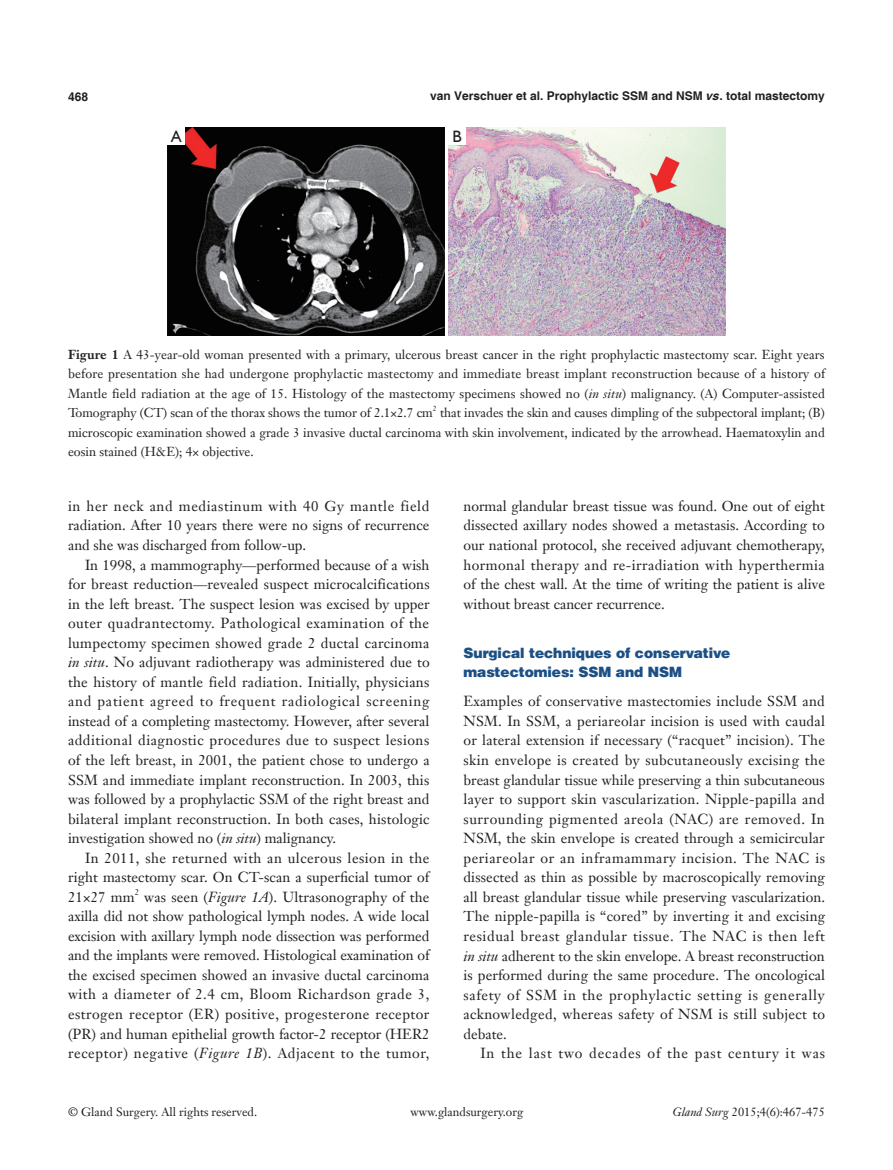
<style>
.page{position:relative;width:893px;height:1170px;background:#fff}
.page>*{position:absolute;margin:0;border:0;box-sizing:border-box;transform-origin:0 0}
.t1{font:16.5px "Humanist 521 BT";color:#231f20}
.t2{font:14.25px/19.5px "Janson Text LT";letter-spacing:.005em;color:#231f20;text-align:justify}
.t3{font:900 14.25px/19.5px "Helvetica";color:#1c5085}
.t4{font:14.25px "Janson Text LT";letter-spacing:.06em;color:#231f20}
.t5{font:12.75px/19.5px "Janson Text LT";color:#231f20;text-align:justify}
.t6{font:12px "Janson Text LT";color:#231f20}
.t7{font:700 12px "Helvetica";color:#231f20}
.t8{font:8.25px "Janson Text LT";color:#231f20}
.t9{font:7.5px "Janson Text LT";color:#231f20}
.s1{font-style:italic}
.s2{font-weight:700}
</style>
<div class="page">
<img style="left:168px;top:128px;width:276px;height:207px">
<img style="left:449px;top:128px;width:276px;height:207px">
<div style="left:168px;top:128px;width:17px;height:17px;background:#fff"></div>
<div style="left:449px;top:128px;width:17px;height:17px;background:#fff"></div>
<p class="t7" style="left:68px;top:89px;width:22px">468</p>
<p class="t7" style="left:430px;top:88px;width:396px">van Verschuer et al. Prophylactic SSM and NSM <span class="s1">vs</span>. total mastectomy</p>
<p class="t1" style="left:171px;top:126px;width:12px">A</p>
<p class="t1" style="left:452px;top:126px;width:11px">B</p>
<p class="t5" style="left:68px;top:344px;width:759px"><span class="s2">Figure 1</span> A 43-year-old woman presented with a primary, ulcerous breast cancer in the right prophylactic mastectomy scar. Eight years before presentation she had undergone prophylactic mastectomy and immediate breast implant reconstruction because of a history of Mantle field radiation at the age of 15. Histology of the mastectomy specimens showed no (<span class="s1">in situ</span>) malignancy. (A) Computer-assisted Tomography (CT) scan of the thorax shows the tumor of 2.1×2.7 cm</p>
<p class="t9" style="left:433px;top:404px;width:5px">2</p>
<p class="t5" style="left:68px;top:403px;width:758px;text-indent:372px">that invades the skin and causes dimpling of the subpectoral implant; (B) microscopic examination showed a grade 3 invasive ductal carcinoma with skin involvement, indicated by the arrowhead. Haematoxylin and eosin stained (H&amp;E); 4× objective.</p>
<p class="t2" style="left:68px;top:496px;width:363px">in her neck and mediastinum with 40 Gy mantle field radiation. After 10 years there were no signs of recurrence and she was discharged from follow-up.</p>
<p class="t2" style="left:68px;top:554px;width:363px;text-indent:17px">In 1998, a mammography—performed because of a wish for breast reduction—revealed suspect microcalcifications in the left breast. The suspect lesion was excised by upper outer quadrantectomy. Pathological examination of the lumpectomy specimen showed grade 2 ductal carcinoma <span class="s1">in situ</span>. No adjuvant radiotherapy was administered due to the history of mantle field radiation. Initially, physicians and patient agreed to frequent radiological screening instead of a completing mastectomy. However, after several additional diagnostic procedures due to suspect lesions of the left breast, in 2001, the patient chose to undergo a SSM and immediate implant reconstruction. In 2003, this was followed by a prophylactic SSM of the right breast and bilateral implant reconstruction. In both cases, histologic investigation showed no (<span class="s1">in situ</span>) malignancy.</p>
<p class="t2" style="left:68px;top:847px;width:363px;text-indent:17px">In 2011, she returned with an ulcerous lesion in the right mastectomy scar. On CT-scan a superficial tumor of 21×27 mm</p>
<p class="t8" style="left:135px;top:886px;width:6px">2</p>
<p class="t2" style="left:68px;top:886px;width:363px;text-indent:76px">was seen (<span class="s1">Figure 1A</span>). Ultrasonography of the axilla did not show pathological lymph nodes. A wide local excision with axillary lymph node dissection was performed and the implants were removed. Histological examination of the excised specimen showed an invasive ductal carcinoma with a diameter of 2.4 cm, Bloom Richardson grade 3, estrogen receptor (ER) positive, progesterone receptor (PR) and human epithelial growth factor-2 receptor (HER2 receptor) negative (<span class="s1">Figure 1B</span>). Adjacent to the tumor,</p>
<p class="t2" style="left:463px;top:496px;width:363px">normal glandular breast tissue was found. One out of eight dissected axillary nodes showed a metastasis. According to our national protocol, she received adjuvant chemotherapy, hormonal therapy and re-irradiation with hyperthermia of the chest wall. At the time of writing the patient is alive without breast cancer recurrence.</p>
<p class="t3" style="left:463px;top:642px;width:268px">Surgical techniques of conservative mastectomies: SSM and NSM</p>
<p class="t2" style="left:463px;top:691px;width:363px">Examples of conservative mastectomies include SSM and NSM. In SSM, a periareolar incision is used with caudal or lateral extension if necessary (“racquet” incision). The skin envelope is created by subcutaneously excising the breast glandular tissue while preserving a thin subcutaneous layer to support skin vascularization. Nipple-papilla and surrounding pigmented areola (NAC) are removed. In NSM, the skin envelope is created through a semicircular periareolar or an inframammary incision. The NAC is dissected as thin as possible by macroscopically removing all breast glandular tissue while preserving vascularization.<br>The nipple-papilla is “cored” by inverting it and excising residual breast glandular tissue. The NAC is then left <span class="s1">in situ</span> adherent to the skin envelope. A breast reconstruction is performed during the same procedure. The oncological safety of SSM in the prophylactic setting is generally acknowledged, whereas safety of NSM is still subject to debate.</p>
<p class="t4" style="left:480px;top:1044px;width:346px">In the last two decades of the past century it was</p>
<p class="t6" style="left:68px;top:1104px;width:191px">© Gland Surgery. All rights reserved.</p>
<p class="t6" style="left:410px;top:1104px;width:114px">www.glandsurgery.org</p>
<p class="t6" style="left:673px;top:1104px;width:154px"><span class="s1">Gland Surg</span> 2015;4(6):467-475</p>
</div>
